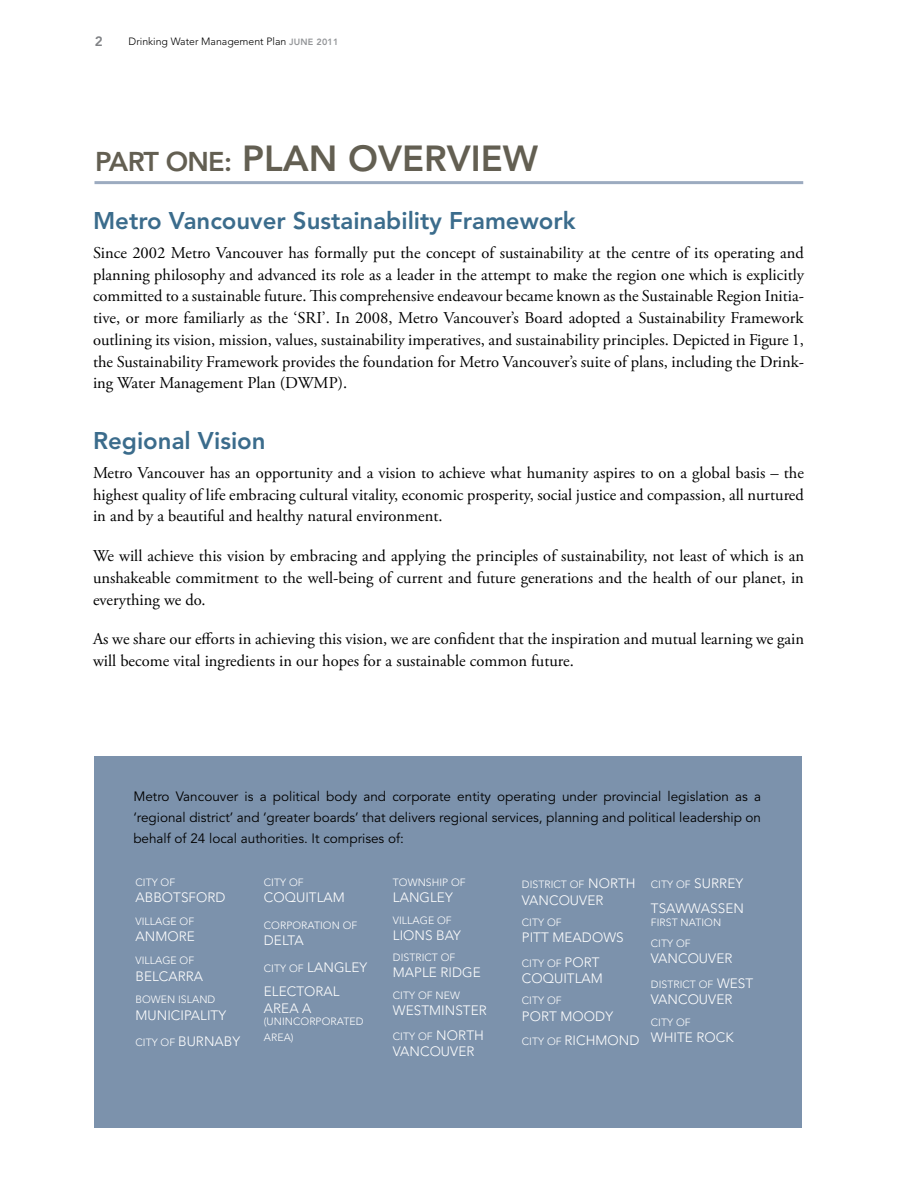
<style>
.page{position:relative;width:918px;height:1188px;background:#fff}
.page>*{position:absolute;margin:0;border:0;box-sizing:border-box;transform-origin:0 0}
.t1{font:800 36px "Avenir LT Std";color:#635f52}
.t2{font:800 24px "Avenir LT Std";color:#3b6c8c}
.t3{font:16.5px/21.8px "Adobe Garamond Pro";color:#000;text-align:justify}
.t4{font:13.5px/21px "Avenir LT Std";color:#000;text-align:justify}
.t5{font:300 13.5px/26.5px "Avenir LT Std";letter-spacing:.005em;color:#fff}
.t6{font:800 13.5px "Avenir LT Std";color:#808285}
.t7{font:300 10.5px/16.2px "Avenir LT Std";letter-spacing:.005em;color:#fff}
.t8{font:300 10.5px "Avenir LT Std";color:#000}
.s1{font-weight:800;font-size:9px;color:#939598}
.s2{font-size:27px}
.s3{font-size:10.5px}
.s4{font-size:13.5px}
</style>
<div class="page">
<hr style="left:94px;top:181px;width:709px;height:3px;background:#9cabc0">
<div style="left:94px;top:756px;width:708px;height:372px;background:#7c92ac"></div>
<p class="t6" style="left:95px;top:34px;width:9px">2</p>
<p class="t8" style="left:129px;top:36px;width:211px">Drinking Water Management Plan <span class="s1">JUNE 2011</span></p>
<h1 class="t1" style="left:95px;top:137px;width:445px"><span class="s2">PART ONE:</span> PLAN OVERVIEW</h1>
<h2 class="t2" style="left:93px;top:206px;width:484px">Metro Vancouver Sustainability Framework</h2>
<p class="t3" style="left:93px;top:242px;width:713px">Since 2002 Metro Vancouver has formally put the concept of sustainability at the centre of its operating and planning philosophy and advanced its role as a leader in the attempt to make the region one which is explicitly committed to a sustainable future. This comprehensive endeavour became known as the Sustainable Region Initia&shy;tive, or more familiarly as the ‘SRI’. In 2008, Metro Vancouver’s Board adopted a Sustainability Framework outlining its vision, mission, values, sustainability imperatives, and sustainability principles. Depicted in Figure 1, the Sustainability Framework provides the foundation for Metro Vancouver’s suite of plans, including the Drink&shy;ing Water Management Plan (DWMP).</p>
<h2 class="t2" style="left:93px;top:426px;width:174px">Regional Vision</h2>
<p class="t3" style="left:93px;top:462px;width:712px">Metro Vancouver has an opportunity and a vision to achieve what humanity aspires to on a global basis – the highest quality of life embracing cultural vitality, economic prosperity, social justice and compassion, all nurtured in and by a beautiful and healthy natural environment.</p>
<p class="t3" style="left:93px;top:546px;width:713px">We will achieve this vision by embracing and applying the principles of sustainability, not least of which is an unshakeable commitment to the well-being of current and future generations and the health of our planet, in everything we do.</p>
<p class="t3" style="left:93px;top:629px;width:713px">As we share our efforts in achieving this vision, we are confident that the inspiration and mutual learning we gain will become vital ingredients in our hopes for a sustainable common future.</p>
<p class="t4" style="left:133px;top:786px;width:629px">Metro Vancouver is a political body and corporate entity operating under provincial legislation as a ‘regional district’ and ‘greater boards’ that delivers regional services, planning and political leadership on behalf of 24 local authorities. It comprises of:</p>
<p class="t7" style="left:264px;top:875px;width:41px">CITY OF</p>
<p class="t5" style="left:264px;top:885px;width:83px">COQUITLAM</p>
<p class="t7" style="left:264px;top:917px;width:95px">CORPORATION OF</p>
<p class="t5" style="left:264px;top:927px;width:105px">DELTA<br><span class="s3">CITY OF</span> LANGLEY</p>
<p class="t5" style="left:264px;top:984px;width:77px;line-height:16.2px">ELECTORAL<br>AREA A</p>
<p class="t7" style="left:264px;top:1014px;width:101px">(UNINCORPORATED<br>AREA)</p>
<p class="t7" style="left:135px;top:875px;width:41px">CITY OF</p>
<p class="t5" style="left:135px;top:885px;width:92px">ABBOTSFORD</p>
<p class="t7" style="left:135px;top:914px;width:60px">VILLAGE OF</p>
<p class="t5" style="left:135px;top:924px;width:61px">ANMORE</p>
<p class="t7" style="left:135px;top:953px;width:60px">VILLAGE OF</p>
<p class="t5" style="left:135px;top:963px;width:69px">BELCARRA</p>
<p class="t7" style="left:135px;top:992px;width:81px">BOWEN ISLAND</p>
<p class="t5" style="left:135px;top:1002px;width:106px">MUNICIPALITY<br><span class="s3">CITY OF</span> BURNABY</p>
<p class="t7" style="left:393px;top:875px;width:74px">TOWNSHIP OF</p>
<p class="t5" style="left:393px;top:885px;width:61px">LANGLEY</p>
<p class="t7" style="left:393px;top:912px;width:60px">VILLAGE OF</p>
<p class="t5" style="left:393px;top:922px;width:70px">LIONS BAY</p>
<p class="t7" style="left:393px;top:949px;width:64px">DISTRICT OF</p>
<p class="t5" style="left:393px;top:959px;width:89px">MAPLE RIDGE</p>
<p class="t7" style="left:393px;top:987px;width:69px">CITY OF NEW</p>
<p class="t5" style="left:393px;top:997px;width:95px">WESTMINSTER</p>
<p class="t7" style="left:393px;top:1028px;width:93px">CITY OF <span class="s4">NORTH</span></p>
<p class="t5" style="left:393px;top:1038px;width:83px">VANCOUVER</p>
<p class="t7" style="left:522px;top:877px;width:115px">DISTRICT OF <span class="s4">NORTH</span></p>
<p class="t5" style="left:522px;top:887px;width:83px">VANCOUVER</p>
<p class="t7" style="left:522px;top:914px;width:41px">CITY OF</p>
<p class="t5" style="left:522px;top:924px;width:103px">PITT MEADOWS</p>
<p class="t7" style="left:522px;top:955px;width:79px">CITY OF <span class="s4">PORT</span></p>
<p class="t5" style="left:522px;top:965px;width:83px">COQUITLAM</p>
<p class="t7" style="left:522px;top:993px;width:41px">CITY OF</p>
<p class="t5" style="left:522px;top:1004px;width:119px;line-height:24.9px">PORT MOODY<br><span class="s3">CITY OF</span> RICHMOND</p>
<p class="t7" style="left:651px;top:877px;width:94px">CITY OF <span class="s4">SURREY</span></p>
<p class="t5" style="left:651px;top:895px;width:95px">TSAWWASSEN</p>
<p class="t7" style="left:651px;top:912px;width:72px;line-height:21.3px">FIRST NATION<br>CITY OF</p>
<p class="t5" style="left:651px;top:945px;width:83px">VANCOUVER</p>
<p class="t7" style="left:651px;top:976px;width:104px">DISTRICT OF <span class="s4">WEST</span></p>
<p class="t5" style="left:651px;top:986px;width:83px">VANCOUVER</p>
<p class="t7" style="left:651px;top:1014px;width:41px">CITY OF</p>
<p class="t5" style="left:651px;top:1024px;width:84px">WHITE ROCK</p>
</div>
